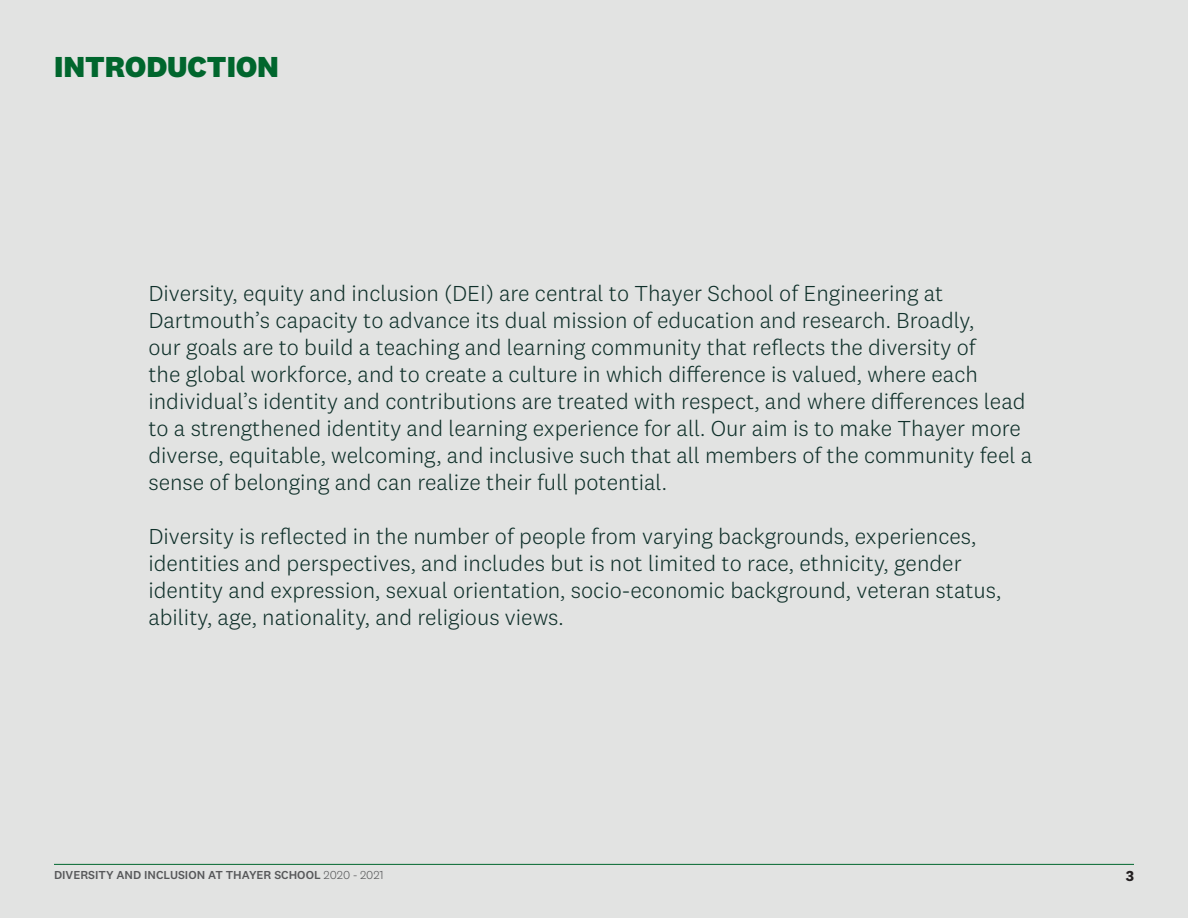
<style>
.page{position:relative;width:1188px;height:918px;background:#e2e3e2}
.page>*{position:absolute;margin:0;border:0;box-sizing:border-box;transform-origin:0 0}
.t1{font:800 30px "National 2";color:#00662d}
.t2{font:300 22.5px/27px "National 2";color:#0f302a}
.t3{font:700 15px "National 2";color:#231f20}
.t4{font:500 12px "National 2";color:#57585a}
.s1{font-weight:300}
</style>
<div class="page">
<hr style="left:54px;top:864px;width:1080px;height:1px;background:#00662d">
<h1 class="t1" style="left:54px;top:48px;width:226px">INTRODUCTION</h1>
<p class="t2" style="left:148px;top:280px;width:885px">Diversity, equity and inclusion (DEI) are central to Thayer School of Engineering at Dartmouth’s capacity to advance its dual mission of education and research. Broadly,<br>our goals are to build a teaching and learning community that reflects the diversity of<br>the global workforce, and to create a culture in which difference is valued, where each individual’s identity and contributions are treated with respect, and where differences lead to a strengthened identity and learning experience for all. Our aim is to make Thayer more diverse, equitable, welcoming, and inclusive such that all members of the community feel a sense of belonging and can realize their full potential.</p>
<p class="t2" style="left:148px;top:523px;width:854px">Diversity is reflected in the number of people from varying backgrounds, experiences, identities and perspectives, and includes but is not limited to race, ethnicity, gender identity and expression, sexual orientation, socio-economic background, veteran status, ability, age, nationality, and religious views.</p>
<p class="t4" style="left:54px;top:867px;width:331px">DIVERSITY AND INCLUSION AT THAYER SCHOOL <span class="s1">2020 - 2021</span></p>
<p class="t3" style="left:1126px;top:866px;width:10px">3</p>
</div>
